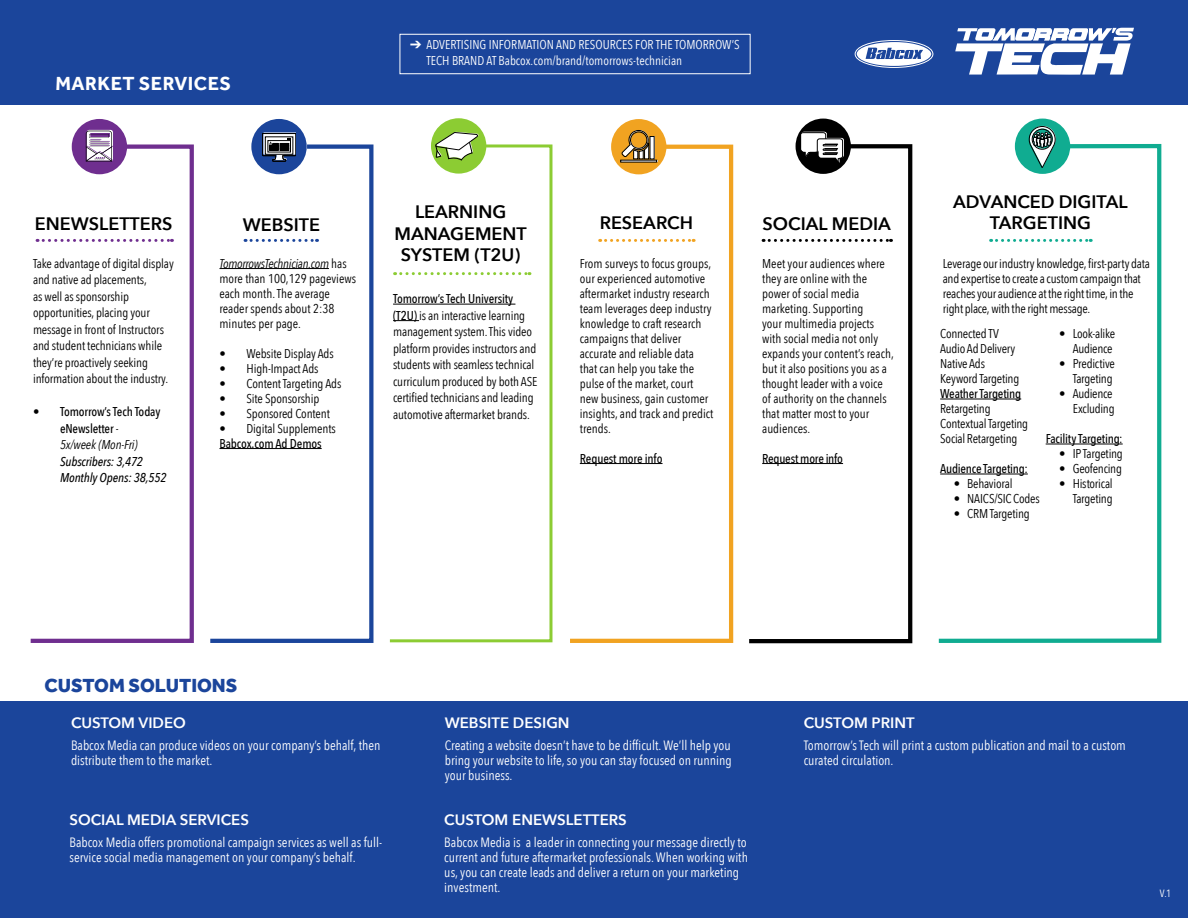
<style>
.page{position:relative;width:1188px;height:918px;background:#fff}
.page>*{position:absolute;margin:0;border:0;box-sizing:border-box;transform-origin:0 0}
.t1{font:800 19.5px "Effra";color:#1b459b}
.t2{font:700 19.5px "Effra";letter-spacing:.025em;color:#fff}
.t3{font:600 18px/21.6px "Avenir Next";color:#000;text-align:center}
.t4{font:600 15px "Avenir Next";color:#fff}
.t5{font:13.5px/15px "Avenir Next Condensed";color:#fff}
.t6{font:12.75px/15px "Avenir Next Condensed";letter-spacing:-.01em;color:#000}
.t7{font:500 12.75px/16.5px "Avenir Next Condensed";letter-spacing:-.015em;color:#000}
.t8{font:12.75px/16.2px "Avenir Next Condensed";color:#fff}
.t9{font:italic 500 12.75px/16.5px "Avenir Next Condensed";letter-spacing:-.01em;color:#000}
.t10{font:10.5px "Avenir Next Condensed";color:#fff}
.s1{font-weight:400}
.s2{font-weight:400;font-style:italic}
.s3{font-style:italic}
.s4{font-weight:500}
</style>
<div class="page">
<div style="left:0;top:702px;width:1188px;height:216px;background:#1b459b"></div>
<div style="left:0;top:0;width:1188px;height:104px;background:#1b459b"></div>
<div style="left:431px;top:118px;width:55px;height:56px;background:#8ccc33;border-radius:50%"></div>
<svg style="left:389px;top:143px;width:164px;height:500px"></svg>
<div style="left:1015px;top:119px;width:55px;height:55px;background:#10ac91;border-radius:50%"></div>
<svg style="left:938px;top:142px;width:224px;height:501px"></svg>
<svg style="left:1029px;top:126px;width:27px;height:42px"></svg>
<div style="left:1032px;top:129px;width:20px;height:20px;border:1px solid #000;border-radius:50%"></div>
<svg style="left:991px;top:239px;width:100px;height:3px"></svg>
<div style="left:796px;top:119px;width:55px;height:55px;background:#000;border-radius:50%"></div>
<svg style="left:749px;top:142px;width:164px;height:502px"></svg>
<svg style="left:763px;top:239px;width:128px;height:3px"></svg>
<svg style="left:800px;top:132px;width:44px;height:34px"></svg>
<div style="left:611px;top:119px;width:55px;height:55px;background:#f1a321;border-radius:50%"></div>
<svg style="left:570px;top:142px;width:164px;height:501px"></svg>
<div style="left:650px;top:136px;width:5px;height:22px;background:#545454"></div>
<svg style="left:621px;top:130px;width:33px;height:29px"></svg>
<svg style="left:600px;top:239px;width:94px;height:3px"></svg>
<div style="left:72px;top:119px;width:55px;height:55px;background:#6f2e8f;border-radius:50%"></div>
<svg style="left:30px;top:142px;width:164px;height:501px"></svg>
<svg style="left:37px;top:239px;width:135px;height:3px"></svg>
<svg style="left:86px;top:130px;width:27px;height:31px"></svg>
<div style="left:251px;top:119px;width:56px;height:55px;background:#1b459b;border-radius:50%"></div>
<svg style="left:210px;top:142px;width:164px;height:501px"></svg>
<svg style="left:262px;top:132px;width:34px;height:29px"></svg>
<svg style="left:245px;top:239px;width:73px;height:3px"></svg>
<div style="left:855px;top:40px;width:78px;height:28px;border:1px solid #fff;border-radius:50%"></div>
<svg style="left:857px;top:42px;width:74px;height:24px"></svg>
<hr style="left:393px;top:304px;width:122px;height:1px;background:#000">
<svg style="left:393px;top:320px;width:26px;height:1px"></svg>
<div style="left:400px;top:34px;width:350px;height:40px;border:1px solid #fff"></div>
<svg style="left:955px;top:28px;width:179px;height:47px"></svg>
<svg style="left:395px;top:272px;width:135px;height:3px"></svg>
<svg style="left:435px;top:132px;width:44px;height:29px"></svg>
<p class="t8" style="left:426px;top:36px;width:315px;text-indent:-16px">➔ ADVERTISING INFORMATION AND RESOURCES FOR THE TOMORROW’S<br>TECH BRAND AT Babcox.com/brand/tomorrows-technician</p>
<h1 class="t2" style="left:55px;top:72px;width:177px">MARKET SERVICES</h1>
<h2 class="t3" style="left:35px;top:212px;width:139px">ENEWSLETTERS</h2>
<p class="t6" style="left:33px;top:254px;width:142px;line-height:16.5px">Take advantage of digital display and native ad placements,<br>as well as sponsorship opportunities, placing your message in front of Instructors and student technicians while they’re proactively seeking information about the industry.</p>
<p class="t7" style="left:60px;top:403px;width:102px;text-indent:-27px">• Tomorrow’s Tech Today eNewsletter <span class="s1">-<br></span><span class="s2">5x/week (Mon-Fri)</span></p>
<p class="t9" style="left:60px;top:453px;width:108px">Subscribers: 3,472<br>Monthly Opens: 38,552</p>
<h2 class="t3" style="left:243px;top:214px;width:79px">WEBSITE</h2>
<p class="t6" style="left:220px;top:255px;width:138px"><span class="s3">TomorrowsTechnician.com</span> has more than 100,129 pageviews each month. The average reader spends about 2:38 minutes per page.</p>
<p class="t6" style="left:220px;top:345px;width:116px">• Website Display Ads</p>
<p class="t6" style="left:220px;top:360px;width:101px">• High-Impact Ads</p>
<p class="t6" style="left:220px;top:375px;width:123px">• Content Targeting Ads</p>
<p class="t6" style="left:220px;top:390px;width:101px">• Site Sponsorship</p>
<p class="t6" style="left:220px;top:405px;width:112px">• Sponsored Content</p>
<p class="t6" style="left:220px;top:420px;width:118px">• Digital Supplements</p>
<p class="t7" style="left:220px;top:435px;width:104px">Babcox.com Ad Demos</p>
<h2 class="t3" style="left:394px;top:201px;width:134px">LEARNING<br>MANAGEMENT<br>SYSTEM (T2U)</h2>
<p class="t6" style="left:393px;top:290px;width:146px;line-height:16.5px"><span class="s4">Tomorrow’s Tech University (T2U)</span> is an interactive learning management system. This video platform provides instructors and students with seamless technical curriculum produced by both ASE certified technicians and leading automotive aftermarket brands.</p>
<h2 class="t3" style="left:600px;top:212px;width:95px">RESEARCH</h2>
<p class="t6" style="left:580px;top:255px;width:135px">From surveys to focus groups, our experienced automotive aftermarket industry research team leverages deep industry knowledge to craft research campaigns that deliver accurate and reliable data that can help you take the pulse of the market, court new business, gain customer insights, and track and predict trends.</p>
<p class="t7" style="left:580px;top:450px;width:84px">Request more info</p>
<h2 class="t3" style="left:763px;top:213px;width:130px">SOCIAL MEDIA</h2>
<p class="t6" style="left:762px;top:255px;width:133px">Meet your audiences where they are online with the power of social media marketing. Supporting<br>your multimedia projects with social media not only expands your content’s reach, but it also positions you as a thought leader with a voice of authority on the channels that matter most to your audiences.</p>
<p class="t7" style="left:762px;top:450px;width:82px">Request more info</p>
<h2 class="t3" style="left:953px;top:190px;width:176px">ADVANCED DIGITAL<br>TARGETING</h2>
<p class="t6" style="left:943px;top:255px;width:209px">Leverage our industry knowledge, first-party data and expertise to create a custom campaign that reaches your audience at the right time, in the right place, with the right message.</p>
<p class="t6" style="left:940px;top:325px;width:81px">Connected TV<br>Audio Ad Delivery<br>Native Ads<br>Keyword Targeting</p>
<p class="t7" style="left:940px;top:385px;width:83px">Weather Targeting</p>
<p class="t6" style="left:940px;top:400px;width:90px">Retargeting<br>Contextual Targeting<br>Social Retargeting</p>
<p class="t7" style="left:940px;top:460px;width:89px">Audience Targeting:</p>
<p class="t6" style="left:954px;top:475px;width:60px">• Behavioral</p>
<p class="t6" style="left:954px;top:490px;width:88px">• NAICS/SIC Codes</p>
<p class="t6" style="left:954px;top:505px;width:78px">• CRM Targeting</p>
<p class="t6" style="left:1059px;top:325px;width:58px;text-align:right">• Look-alike<br>Audience</p>
<p class="t6" style="left:1059px;top:355px;width:57px;text-align:right">• Predictive<br>Targeting</p>
<p class="t6" style="left:1059px;top:385px;width:57px;text-align:right">• Audience<br>Excluding</p>
<p class="t7" style="left:1046px;top:430px;width:79px">Facility Targeting:</p>
<p class="t6" style="left:1059px;top:445px;width:65px">• IP Targeting</p>
<p class="t6" style="left:1059px;top:460px;width:64px">• Geofencing</p>
<p class="t6" style="left:1059px;top:475px;width:55px;text-align:right">• Historical<br>Targeting</p>
<h1 class="t1" style="left:44px;top:673px;width:194px">CUSTOM SOLUTIONS</h1>
<p class="t4" style="left:71px;top:710px;width:116px">CUSTOM VIDEO</p>
<p class="t5" style="left:71px;top:737px;width:311px">Babcox Media can produce videos on your company’s behalf, then distribute them to the market.</p>
<p class="t4" style="left:69px;top:807px;width:181px">SOCIAL MEDIA SERVICES</p>
<p class="t5" style="left:69px;top:834px;width:314px">Babcox Media offers promotional campaign services as well as full&shy;service social media management on your company’s behalf.</p>
<p class="t4" style="left:445px;top:710px;width:126px">WEBSITE DESIGN</p>
<p class="t5" style="left:445px;top:737px;width:289px;text-align:justify">Creating a website doesn’t have to be difficult. We’ll help you bring your website to life, so you can stay focused on running your business.</p>
<p class="t4" style="left:444px;top:807px;width:184px">CUSTOM ENEWSLETTERS</p>
<p class="t5" style="left:444px;top:834px;width:305px">Babcox Media is a leader in connecting your message directly to current and future aftermarket professionals. When working with us, you can create leads and deliver a return on your marketing investment.</p>
<p class="t4" style="left:804px;top:710px;width:112px">CUSTOM PRINT</p>
<p class="t5" style="left:804px;top:737px;width:324px">Tomorrow’s Tech will print a custom publication and mail to a custom curated circulation.</p>
<p class="t10" style="left:1160px;top:884px;width:13px">V.1</p>
</div>
